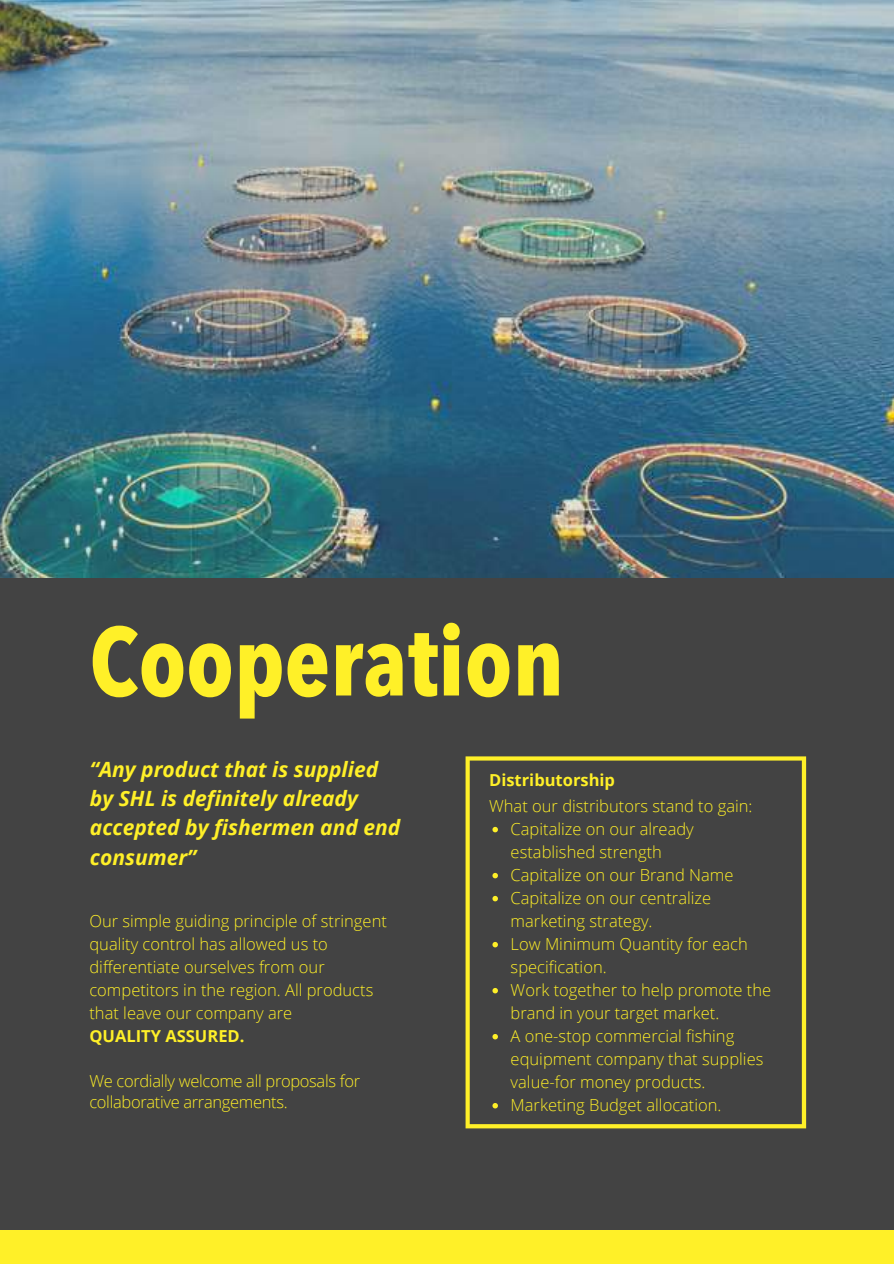
<style>
.page{position:relative;width:894px;height:1264px;background:#fff}
.page>*{position:absolute;margin:0;border:0;box-sizing:border-box;transform-origin:0 0}
.t1{font:700 96.15px "Avenir Next Condensed";color:#fff028}
.t2{font:italic 700 21px/29.2px "Open Sans";color:#fff028}
.t3{font:300 16.5px/23px "Open Sans";color:#fff028}
.t4{font:300 16.5px/20.9px "Open Sans";letter-spacing:-.02em;color:#fff028}
.t5{font:700 16.5px "Open Sans";color:#fff028}
</style>
<div class="page">
<div style="left:0;top:0;width:893px;height:1263px;background:#434343"></div>
<div style="left:0;top:1229px;width:893px;height:34px;background:#fff028"></div>
<img style="left:0;top:0;width:893px;height:577px">
<svg style="left:465px;top:756px;width:340px;height:372px"></svg>
<svg style="left:492px;top:826px;width:6px;height:6px"></svg>
<svg style="left:492px;top:872px;width:6px;height:6px"></svg>
<svg style="left:492px;top:895px;width:6px;height:6px"></svg>
<svg style="left:492px;top:941px;width:6px;height:6px"></svg>
<svg style="left:492px;top:987px;width:6px;height:6px"></svg>
<svg style="left:492px;top:1033px;width:6px;height:6px"></svg>
<svg style="left:492px;top:1102px;width:6px;height:6px"></svg>
<h1 class="t1" style="left:89px;top:599px;width:476px">Cooperation</h1>
<p class="t2" style="left:90px;top:754px;width:312px">“Any product that is supplied by SHL is definitely already accepted by fishermen and end consumer”</p>
<p class="t3" style="left:89px;top:909px;width:299px">Our simple guiding principle of stringent quality control has allowed us to differentiate ourselves from our competitors in the region. All products that leave our company are</p>
<p class="t5" style="left:89px;top:1024px;width:156px">QUALITY ASSURED.</p>
<p class="t4" style="left:89px;top:1070px;width:272px">We cordially welcome all proposals for collaborative arrangements.</p>
<p class="t5" style="left:489px;top:768px;width:127px">Distributorship</p>
<p class="t3" style="left:489px;top:793px;width:265px">What our distributors stand to gain:</p>
<p class="t3" style="left:510px;top:816px;width:262px">Capitalize on our already established strength<br>Capitalize on our Brand Name<br>Capitalize on our centralize marketing strategy.<br>Low Minimum Quantity for each specification.<br>Work together to help promote the brand in your target market.<br>A one-stop commercial fishing equipment company that supplies value-for money products.<br>Marketing Budget allocation.</p>
</div>
